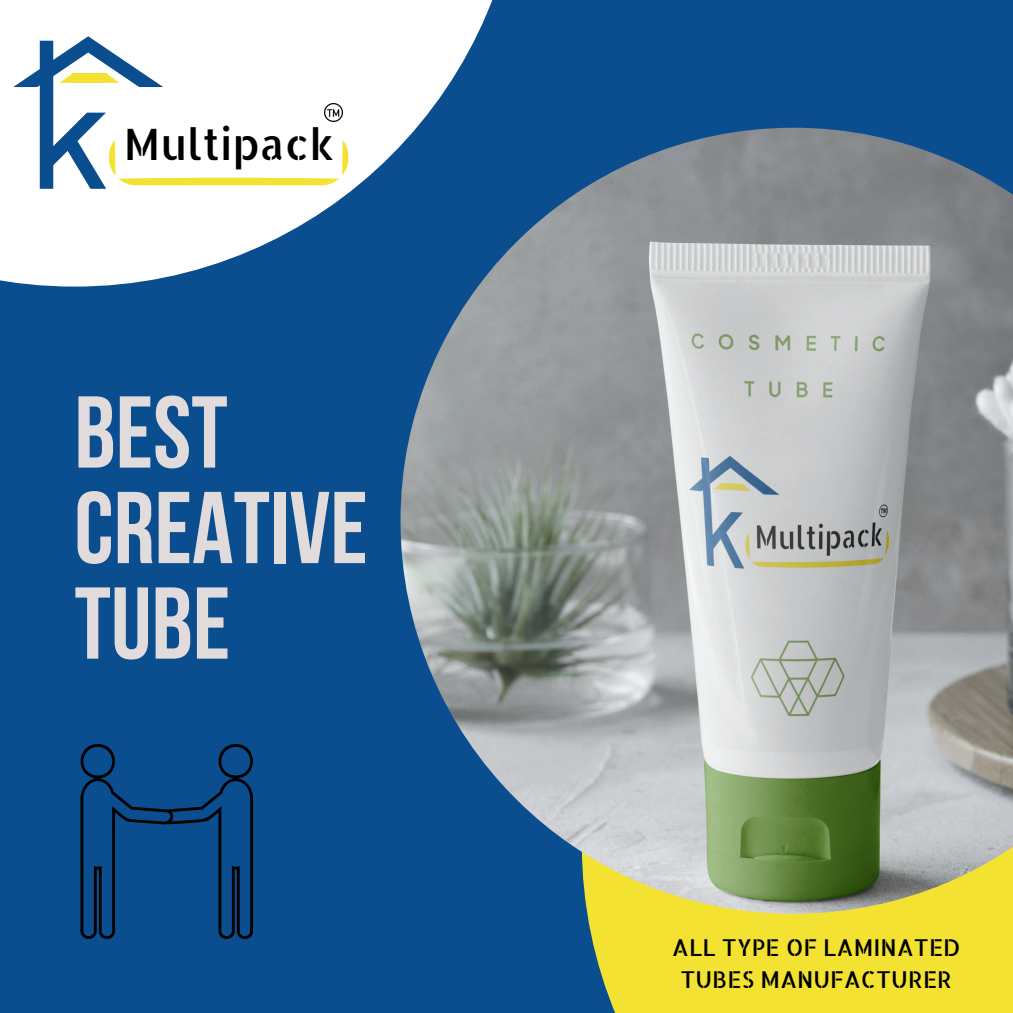
<style>
.page{position:relative;width:1013px;height:1013px;background:#fff}
.page>*{position:absolute;margin:0;border:0;box-sizing:border-box;transform-origin:0 0}
.t1{font:101.75px/95.5px "Bebas Neue Cyrillic";color:#e1dcdb}
.t2{font:43.25px "Allerta Stencil";color:#000}
.t3{font:23.25px/31.9px "Allerta Stencil";color:#000;text-align:center}
</style>
<div class="page">
<div style="left:0;top:0;width:1012px;height:1012px;background:#0b4e8f"></div>
<svg style="left:0;top:0;width:493px;height:286px;fill:#fff"></svg>
<svg style="left:80px;top:744px;width:174px;height:195px"></svg>
<div style="left:581px;top:395px;width:431px;height:617px;background:#f3e231"></div>
<img style="left:400px;top:128px;width:612px;height:785px">
<svg style="left:13px;top:36px;width:335px;height:153px;background:#e4ebeb"></svg>
<div style="left:72px;top:74px;width:35px;height:9px;background:#f3e231"></div>
<img style="left:324px;top:104px;width:18px;height:17px">
<h2 class="t2" style="left:124px;top:116px;width:212px">Multipack</h2>
<h1 class="t1" style="left:74px;top:384px;width:295px">BEST<br>CREATIVE<br>TUBE</h1>
<p class="t3" style="left:672px;top:931px;width:290px">ALL TYPE OF LAMINATED<br>TUBES MANUFACTURER</p>
</div>
